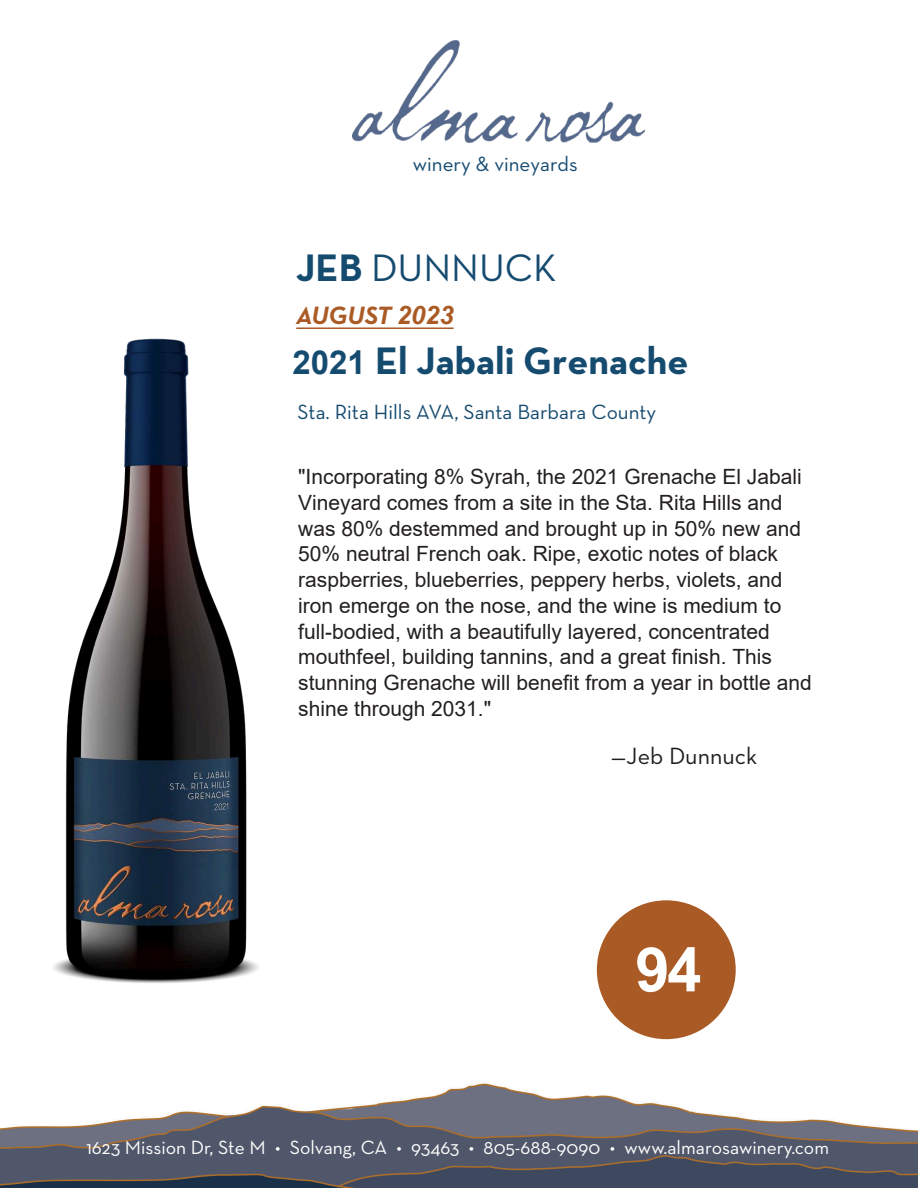
<style>
.page{position:relative;width:918px;height:1188px;background:#fff}
.page>*{position:absolute;margin:0;border:0;box-sizing:border-box;transform-origin:0 0}
.t1{font:700 61.5px "Arial";color:#fff}
.t2{font:700 39px "Neutra Text";color:#164b70}
.t3{font:39px "Neutra Text";color:#164b70}
.t4{font:italic 700 25.5px "Neutra Text";color:#aa5b25}
.t5{font:24px "Neutra Text";color:#231f20}
.t6{font:21px/25.8px "Arial";color:#231f20}
.t7{font:21px "Neutra Text";color:#164b70}
.t8{font:19.5px "Neutra Text";color:#fff}
.s1{font-weight:700}
.s2{font-family:"Arial"}
.s3{font-family:"Arial";font-size:33px}
</style>
<div class="page">
<img style="left:353px;top:41px;width:292px;height:103px">
<img style="left:0;top:1083px;width:918px;height:105px">
<div style="left:597px;top:900px;width:139px;height:139px;background:#aa5b25;border-radius:50%"></div>
<img style="left:53px;top:338px;width:206px;height:645px">
<hr style="left:296px;top:327px;width:158px;height:2px;background:#aa5b25">
<p class="t7" style="left:413px;top:151px;width:166px">winery &amp; vineyards</p>
<p class="t3" style="left:296px;top:244px;width:262px"><span class="s1">JEB</span> DUNNUCK</p>
<p class="t4" style="left:296px;top:299px;width:159px">AUGUST <span class="s2">2023</span></p>
<p class="t2" style="left:293px;top:336px;width:397px"><span class="s3">2021</span> El Jabali Grenache</p>
<p class="t7" style="left:297px;top:400px;width:360px">Sta. Rita Hills AVA, Santa Barbara County</p>
<p class="t6" style="left:298px;top:464px;width:515px">"Incorporating 8% Syrah, the 2021 Grenache El Jabali Vineyard comes from a site in the Sta. Rita Hills and was 80% destemmed and brought up in 50% new and 50% neutral French oak. Ripe, exotic notes of black raspberries, blueberries, peppery herbs, violets, and iron emerge on the nose, and the wine is medium to full-bodied, with a beautifully layered, concentrated mouthfeel, building tannins, and a great finish. This stunning Grenache will benefit from a year in bottle and shine through 2031."</p>
<p class="t5" style="left:611px;top:741px;width:147px">—Jeb Dunnuck</p>
<p class="t1" style="left:635px;top:926px;width:68px">94</p>
<p class="t8" style="left:86px;top:1136px;width:744px">1623 Mission Dr, Ste M • Solvang, CA • 93463 • 805-688-9090 • www.almarosawinery.com</p>
</div>
